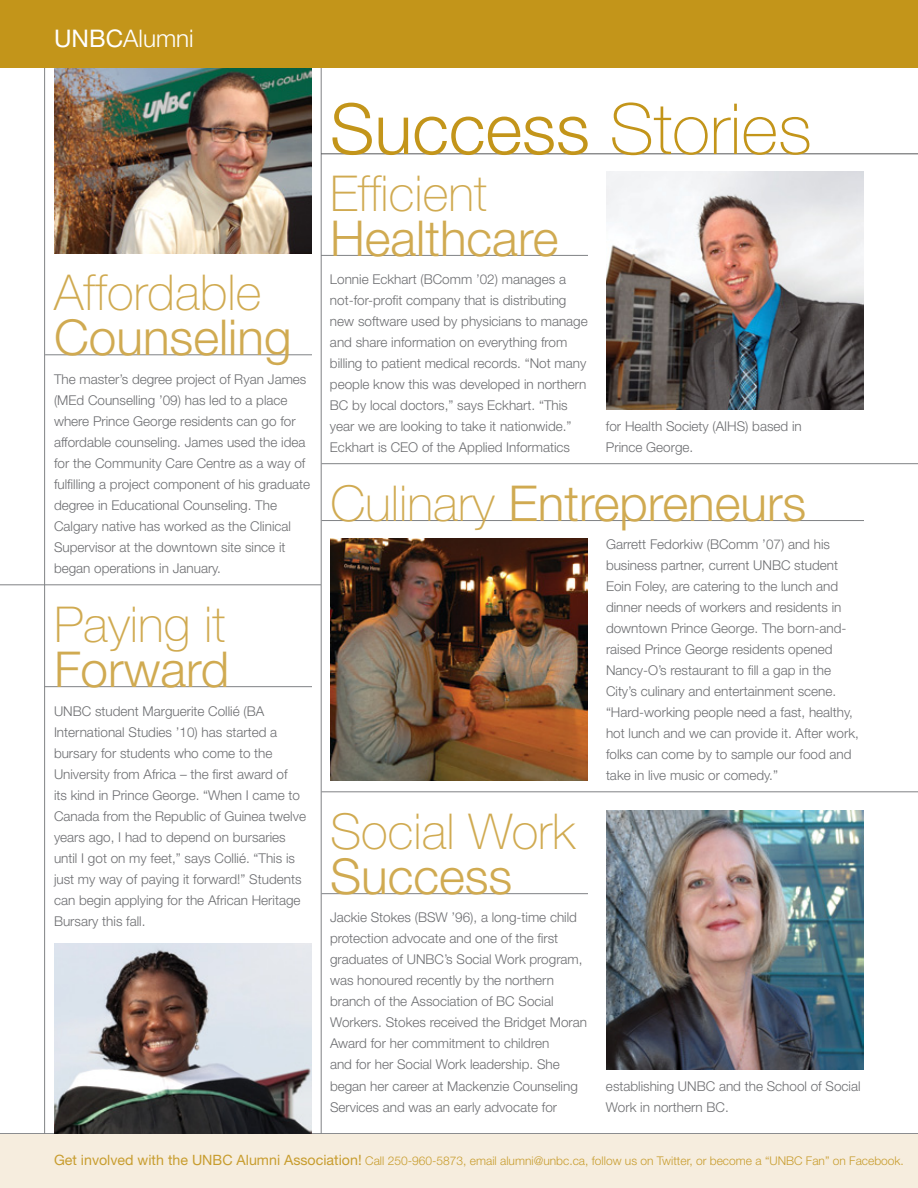
<style>
.page{position:relative;width:918px;height:1188px;background:#fff}
.page>*{position:absolute;margin:0;border:0;box-sizing:border-box;transform-origin:0 0}
.t1{font:300 70.5px "Helvetica Neue LT";color:#c3951a}
.t2{font:300 49.5px "Helvetica Neue LT";color:#d0aa51}
.t3{font:100 49.5px "Helvetica Neue LT";color:#d0aa51}
.t4{font:300 24.3px "Helvetica Neue LT";color:#fff}
.t5{font:300 13.5px/21px "Helvetica Neue LT";color:#6d6e71}
.t6{font:300 12px "Helvetica Neue LT";color:#c89d2f}
.s1{font-weight:400}
.s2{font-weight:100}
.s3{font-weight:400;font-size:14.25px}
</style>
<div class="page">
<img style="left:54px;top:943px;width:258px;height:191px">
<hr style="left:321px;top:54px;width:1px;height:1080px;background:#808285">
<hr style="left:322px;top:792px;width:596px;height:1px;background:#808285">
<img style="left:330px;top:539px;width:258px;height:241px">
<div style="left:0;top:1134px;width:918px;height:54px;background:#f6edde"></div>
<hr style="left:44px;top:59px;width:1px;height:1075px;background:#808285">
<hr style="left:321px;top:463px;width:597px;height:1px;background:#808285">
<hr style="left:0;top:585px;width:321px;height:1px;background:#808285">
<hr style="left:321px;top:154px;width:597px;height:1px;background:#58595b">
<hr style="left:321px;top:255px;width:267px;height:1px;background:#808285">
<hr style="left:45px;top:686px;width:267px;height:1px;background:#808285">
<hr style="left:321px;top:893px;width:267px;height:1px;background:#808285">
<img style="left:606px;top:172px;width:258px;height:237px">
<img style="left:606px;top:810px;width:258px;height:260px">
<hr style="left:45px;top:355px;width:267px;height:1px;background:#808285">
<hr style="left:322px;top:520px;width:542px;height:1px;background:#808285">
<img style="left:54px;top:68px;width:258px;height:185px">
<div style="left:0;top:0;width:918px;height:68px;background:#c3951a"></div>
<h3 class="t4" style="left:54px;top:23px;width:141px"><span class="s1">UNBC</span>Alumni</h3>
<h2 class="t3" style="left:54px;top:264px;width:209px">Affordable</h2>
<h2 class="t2" style="left:54px;top:307px;width:239px">Counseling</h2>
<p class="t5" style="left:54px;top:368px;width:258px">The master’s degree project of Ryan James (MEd Counselling ’09) has led to a place where Prince George residents can go for affordable counseling. James used the idea for the Community Care Centre as a way of fulfilling a project component of his graduate degree in Educational Counseling. The Calgary native has worked as the Clinical Supervisor at the downtown site since it began operations in January.</p>
<h2 class="t3" style="left:54px;top:596px;width:173px">Paying it</h2>
<h2 class="t2" style="left:54px;top:639px;width:177px">Forward</h2>
<p class="t5" style="left:54px;top:700px;width:254px">UNBC student Marguerite Collié (BA International Studies ’10) has started a bursary for students who come to the University from Africa – the first award of<br>its kind in Prince George. “When I came to Canada from the Republic of Guinea twelve years ago, I had to depend on bursaries until I got on my feet,” says Collié. “This is just my way of paying it forward!” Students can begin applying for the African Heritage Bursary this fall.</p>
<h1 class="t1" style="left:330px;top:86px;width:483px">Success <span class="s2">Stories</span></h1>
<h2 class="t3" style="left:330px;top:165px;width:159px">Efficient</h2>
<h2 class="t2" style="left:330px;top:208px;width:230px">Healthcare</h2>
<p class="t5" style="left:330px;top:269px;width:259px">Lonnie Eckhart (BComm ’02) manages a not-for-profit company that is distributing new software used by physicians to manage and share information on everything from billing to patient medical records. “Not many people know this was developed in northern BC by local doctors,” says Eckhart. “This year we are looking to take it nationwide.” Eckhart is CEO of the Applied Informatics</p>
<p class="t5" style="left:606px;top:415px;width:197px">for Health Society (AIHS) based in<br>Prince George.</p>
<h2 class="t2" style="left:330px;top:473px;width:478px"><span class="s2">Culinary</span> Entrepreneurs</h2>
<h2 class="t3" style="left:330px;top:803px;width:246px">Social Work</h2>
<h2 class="t2" style="left:330px;top:846px;width:184px">Success</h2>
<p class="t5" style="left:330px;top:907px;width:259px">Jackie Stokes (BSW ’96), a long-time child protection advocate and one of the first graduates of UNBC’s Social Work program, was honoured recently by the northern branch of the Association of BC Social Workers. Stokes received the Bridget Moran Award for her commitment to children<br>and for her Social Work leadership. She began her career at Mackenzie Counseling Services and was an early advocate for</p>
<p class="t5" style="left:606px;top:534px;width:254px">Garrett Fedorkiw (BComm ’07) and his business partner, current UNBC student Eoin Foley, are catering to the lunch and dinner needs of workers and residents in downtown Prince George. The born-and&shy;raised Prince George residents opened Nancy-O’s restaurant to fill a gap in the City’s culinary and entertainment scene. “Hard-working people need a fast, healthy, hot lunch and we can provide it. After work, folks can come by to sample our food and take in live music or comedy.”</p>
<p class="t5" style="left:606px;top:1075px;width:256px">establishing UNBC and the School of Social<br>Work in northern BC.</p>
<p class="t6" style="left:54px;top:1153px;width:851px"><span class="s3">Get involved with the UNBC Alumni Association!</span> Call 250-960-5873, email alumni@unbc.ca, follow us on Twitter, or become a “UNBC Fan” on Facebook.</p>
</div>
